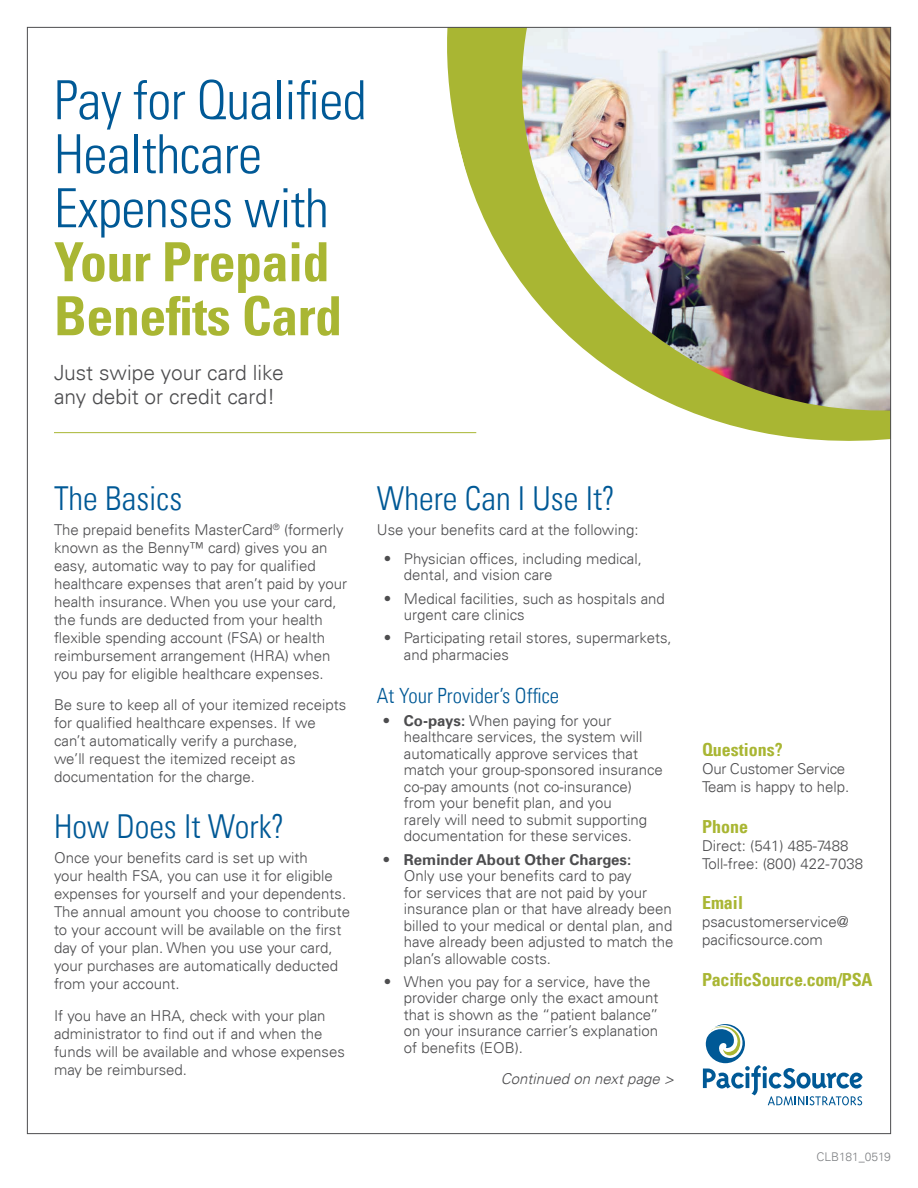
<style>
.page{position:relative;width:918px;height:1188px;background:#fff}
.page>*{position:absolute;margin:0;border:0;box-sizing:border-box;transform-origin:0 0}
.t1{font:300 condensed 54px/54px "Univers LT";letter-spacing:-.01em;color:#005996}
.t2{font:700 condensed 54px/54px "Univers LT";letter-spacing:-.01em;color:#a9b633}
.t3{font:300 condensed 33px "Univers LT";color:#005996}
.t4{font:300 21px/24px "Univers LT";color:#4d4d4f}
.t5{font:300 condensed 21px "Univers LT";color:#005996}
.t6{font:700 condensed 18px "Univers LT";color:#a9b633}
.t7{font:300 15px/18px "Univers LT";color:#4d4d4f}
.t8{font:300 15px/18px "Univers LT";letter-spacing:-.02em;color:#4d4d4f}
.t9{font:700 15px "Univers LT";color:#4d4d4f}
.t10{font:italic 300 15px "Univers LT";color:#4d4d4f}
.t11{font:300 12px "Univers LT";color:#808285}
.s1{font-weight:700}
</style>
<div class="page">
<svg style="left:703px;top:1024px;width:160px;height:81px"></svg>
<img style="left:428px;top:29px;width:461px;height:412px">
<hr style="left:54px;top:432px;width:422px;height:1px;background:#a9b633">
<h1 class="t1" style="left:54px;top:73px;width:314px">Pay for Qualified<br>Healthcare<br>Expenses with</h1>
<h1 class="t2" style="left:54px;top:235px;width:290px">Your Prepaid<br>Benefits Card</h1>
<h3 class="t4" style="left:54px;top:361px;width:231px">Just swipe your card like any debit or credit card!</h3>
<h2 class="t3" style="left:54px;top:478px;width:130px">The Basics</h2>
<p class="t7" style="left:54px;top:520px;width:295px">The prepaid benefits MasterCard<sup>®</sup> (formerly known as the Benny™ card) gives you an easy, automatic way to pay for qualified healthcare expenses that aren’t paid by your health insurance. When you use your card, the funds are deducted from your health flexible spending account (FSA) or health reimbursement arrangement (HRA) when you pay for eligible healthcare expenses.</p>
<p class="t7" style="left:54px;top:696px;width:294px">Be sure to keep all of your itemized receipts for qualified healthcare expenses. If we can’t automatically verify a purchase,<br>we’ll request the itemized receipt as documentation for the charge.</p>
<h2 class="t3" style="left:54px;top:807px;width:232px">How Does It Work?</h2>
<p class="t7" style="left:54px;top:849px;width:298px">Once your benefits card is set up with<br>your health FSA, you can use it for eligible expenses for yourself and your dependents.<br>The annual amount you choose to contribute to your account will be available on the first day of your plan. When you use your card, your purchases are automatically deducted from your account.</p>
<p class="t7" style="left:54px;top:1006px;width:292px">If you have an HRA, check with your plan administrator to find out if and when the funds will be available and whose expenses may be reimbursed.</p>
<h2 class="t3" style="left:377px;top:478px;width:240px">Where Can I Use It?</h2>
<p class="t7" style="left:377px;top:520px;width:263px">Use your benefits card at the following:</p>
<p class="t7" style="left:404px;top:550px;width:239px;line-height:16.5px;text-indent:-20px">• Physician offices, including medical, dental, and vision care</p>
<p class="t7" style="left:404px;top:590px;width:262px;line-height:16.5px;text-indent:-20px">• Medical facilities, such as hospitals and urgent care clinics</p>
<p class="t7" style="left:404px;top:630px;width:269px;line-height:16.5px;text-indent:-20px">• Participating retail stores, supermarkets, and pharmacies</p>
<h3 class="t5" style="left:377px;top:683px;width:184px">At Your Provider’s Office</h3>
<p class="t7" style="left:404px;top:712px;width:261px;line-height:16.5px;text-indent:-20px"><span class="s1">• Co-pays:</span> When paying for your healthcare services, the system will automatically approve services that match your group-sponsored insurance co-pay amounts (not co-insurance) from your benefit plan, and you<br>rarely will need to submit supporting documentation for these services.</p>
<p class="t9" style="left:384px;top:850px;width:249px">• Reminder About Other Charges:</p>
<p class="t7" style="left:404px;top:867px;width:271px;line-height:16.5px">Only use your benefits card to pay<br>for services that are not paid by your insurance plan or that have already been billed to your medical or dental plan, and have already been adjusted to match the plan’s allowable costs.</p>
<p class="t7" style="left:404px;top:973px;width:256px;line-height:16.5px;text-indent:-20px">• When you pay for a service, have the provider charge only the exact amount that is shown as the “patient balance” on your insurance carrier’s explanation of benefits (EOB).</p>
<p class="t10" style="left:501px;top:1070px;width:175px">Continued on next page &gt;</p>
<p class="t6" style="left:702px;top:739px;width:82px">Questions?</p>
<p class="t8" style="left:702px;top:760px;width:149px">Our Customer Service<br>Team is happy to help.</p>
<p class="t6" style="left:702px;top:815px;width:48px">Phone</p>
<p class="t7" style="left:702px;top:836px;width:163px">Direct: (541) 485-7488<br>Toll-free: (800) 422-7038</p>
<p class="t6" style="left:702px;top:892px;width:43px">Email</p>
<p class="t7" style="left:702px;top:913px;width:148px">psacustomerservice@ pacificsource.com</p>
<p class="t6" style="left:702px;top:968px;width:172px">PacificSource.com/PSA</p>
<p class="t11" style="left:817px;top:1150px;width:76px">CLB181_0519</p>
</div>
